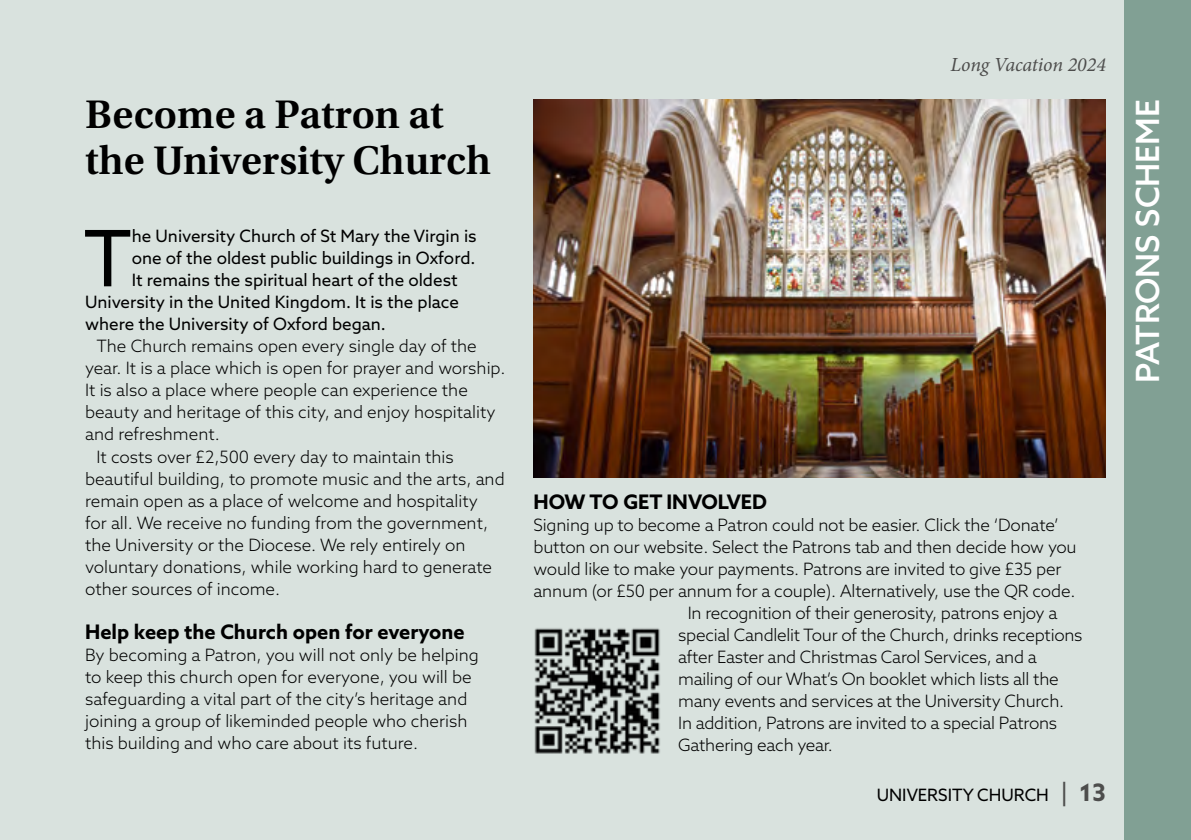
<style>
.page{position:relative;width:1191px;height:840px;background:#fff}
.page>*{position:absolute;margin:0;border:0;box-sizing:border-box;transform-origin:0 0}
.t1{font:77.8px "Azo Sans";color:#000}
.t2{font:600 42px/46px "Utopia Std";color:#000}
.t3{font:500 32px "Azo Sans";color:#fff}
.t4{font:700 20px "Azo Sans";color:#000}
.t5{font:italic 20px "Minion Pro";letter-spacing:-.005em;color:#4d4d4c}
.t6{font:300 17px/22px "Azo Sans";letter-spacing:-.01em;color:#000}
.t7{font:17px "Azo Sans";color:#000}
.s1{font-size:24px;color:#4d4d4c}
.s2{font-weight:700;font-size:24px;color:#4d4d4c}
</style>
<div class="page">
<div style="left:0;top:0;width:1191px;height:839px;background:#d9e2de"></div>
<div style="left:1124px;top:0;width:67px;height:839px;background:#81a094"></div>
<img style="left:533px;top:99px;width:573px;height:378px">
<img style="left:534px;top:628px;width:126px;height:126px">
<h2 class="t2" style="left:85px;top:91px;width:407px">Become a Patron at the University Church</h2>
<h1 class="t1" style="left:83px;top:208px;width:50px">T</h1>
<p class="t7" style="left:132px;top:225px;width:346px">he University Church of St Mary the Virgin is</p>
<p class="t7" style="left:132px;top:247px;width:345px">one of the oldest public buildings in Oxford.</p>
<p class="t7" style="left:132px;top:269px;width:327px">It remains the spiritual heart of the oldest</p>
<p class="t7" style="left:85px;top:291px;width:375px">University in the United Kingdom. It is the place</p>
<p class="t7" style="left:85px;top:313px;width:302px">where the University of Oxford began.</p>
<p class="t6" style="left:96px;top:335px;width:382px">The Church remains open every single day of the</p>
<p class="t6" style="left:85px;top:357px;width:422px">year. It is a place which is open for prayer and worship.</p>
<p class="t6" style="left:85px;top:379px;width:384px">It is also a place where people can experience the</p>
<p class="t6" style="left:85px;top:401px;width:412px">beauty and heritage of this city, and enjoy hospitality</p>
<p class="t6" style="left:85px;top:423px;width:136px">and refreshment.</p>
<p class="t6" style="left:96px;top:445px;width:359px">It costs over £2,500 every day to maintain this</p>
<p class="t6" style="left:85px;top:467px;width:421px">beautiful building, to promote music and the arts, and</p>
<p class="t6" style="left:85px;top:489px;width:394px">remain open as a place of welcome and hospitality</p>
<p class="t6" style="left:85px;top:511px;width:404px">for all. We receive no funding from the government,</p>
<p class="t6" style="left:85px;top:533px;width:382px">the University or the Diocese. We rely entirely on</p>
<p class="t6" style="left:85px;top:555px;width:408px">voluntary donations, while working hard to generate</p>
<p class="t6" style="left:85px;top:577px;width:197px">other sources of income.</p>
<p class="t4" style="left:85px;top:618px;width:381px">Help keep the Church open for everyone</p>
<p class="t6" style="left:85px;top:643px;width:395px">By becoming a Patron, you will not only be helping to keep this church open for everyone, you will be safeguarding a vital part of the city’s heritage and joining a group of likeminded people who cherish this building and who care about its future.</p>
<p class="t5" style="left:950px;top:51px;width:157px">Long Vacation 2024</p>
<h3 class="t3" style="left:1127px;top:383px;width:285px;rotate:-90deg">PATRONS SCHEME</h3>
<p class="t4" style="left:533px;top:488px;width:235px">HOW TO GET INVOLVED</p>
<p class="t6" style="left:533px;top:513px;width:527px">Signing up to become a Patron could not be easier. Click the ‘Donate’</p>
<p class="t6" style="left:533px;top:535px;width:544px">button on our website. Select the Patrons tab and then decide how you</p>
<p class="t6" style="left:533px;top:557px;width:529px">would like to make your payments. Patrons are invited to give £35 per</p>
<p class="t6" style="left:533px;top:579px;width:543px">annum (or £50 per annum for a couple). Alternatively, use the QR code.</p>
<p class="t6" style="left:688px;top:601px;width:371px">In recognition of their generosity, patrons enjoy a</p>
<p class="t6" style="left:678px;top:623px;width:406px">special Candlelit Tour of the Church, drinks receptions</p>
<p class="t6" style="left:678px;top:645px;width:360px">after Easter and Christmas Carol Services, and a</p>
<p class="t6" style="left:678px;top:667px;width:382px">mailing of our What’s On booklet which lists all the</p>
<p class="t6" style="left:678px;top:689px;width:387px">many events and services at the University Church.</p>
<p class="t6" style="left:678px;top:711px;width:380px">In addition, Patrons are invited to a special Patrons</p>
<p class="t6" style="left:678px;top:733px;width:156px">Gathering each year.</p>
<p class="t7" style="left:876px;top:783px;width:231px">UNIVERSITY CHURCH <span class="s1">|</span> <span class="s2">13</span></p>
</div>
